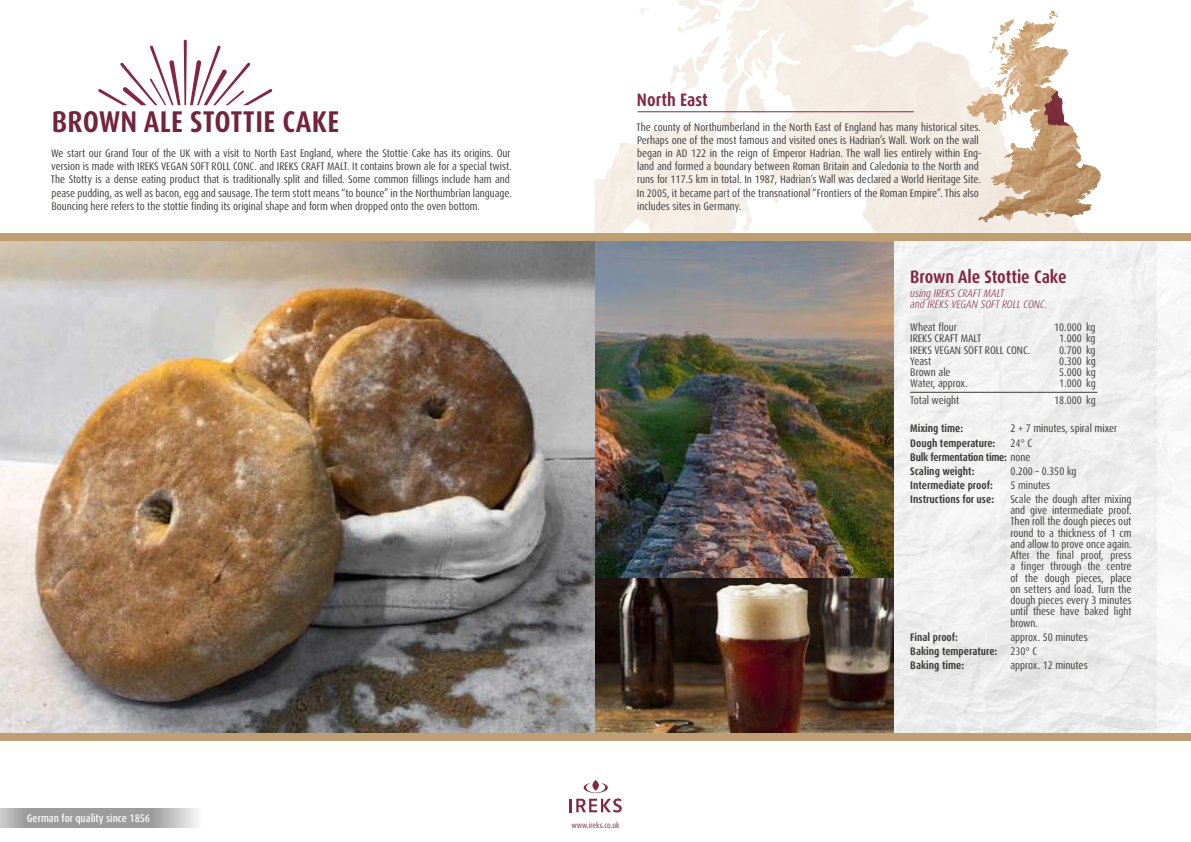
<style>
.page{position:relative;width:1191px;height:842px;background:#fff}
.page>*{position:absolute;margin:0;border:0;box-sizing:border-box;transform-origin:0 0}
.t1{font:700 condensed 30px "Dax Pro";letter-spacing:.01em;color:#70253d}
.t2{font:700 condensed 18px "Dax Pro";color:#822844}
.t3{font:condensed 11px/11.3px "Dax Pro";color:#3c3c3b}
.t4{font:700 condensed 11px/14.1px "Dax Pro";color:#3c3c3b}
.t5{font:italic 300 condensed 11px/11.3px "Dax Pro";color:#822844}
.t6{font:700 condensed 11px/14.1px "Dax Pro";letter-spacing:-.02em;color:#3c3c3b}
.t7{font:500 condensed 11px "Dax Pro";color:#fff}
.t8{font:condensed 8px "Dax Pro";color:#822943}
.s1{font-weight:400}
</style>
<div class="page">
<img style="left:0;top:241px;width:595px;height:492px">
<div style="left:0;top:234px;width:604px;height:7px;background:#be9f74"></div>
<svg style="left:98px;top:40px;width:174px;height:65px"></svg>
<div style="left:0;top:733px;width:604px;height:8px;background:#be9f74"></div>
<svg style="left:0;top:809px;width:198px;height:19px;background:#aaa9a9"></svg>
<svg style="left:570px;top:780px;width:52px;height:32px"></svg>
<img style="left:893px;top:241px;width:298px;height:492px">
<svg style="left:769px;top:0;width:379px;height:234px;fill:#f6eee6"></svg>
<svg style="left:637px;top:0;width:132px;height:234px"></svg>
<img style="left:595px;top:123px;width:147px;height:111px">
<hr style="left:638px;top:111px;width:275px;height:1px;background:#822844">
<img style="left:595px;top:241px;width:298px;height:492px">
<hr style="left:910px;top:392px;width:187px;height:1px;background:#3c3c3b">
<svg style="left:966px;top:11px;width:134px;height:212px"></svg>
<img style="left:1043px;top:90px;width:29px;height:36px">
<div style="left:595px;top:733px;width:596px;height:8px;background:#be9f74"></div>
<div style="left:595px;top:234px;width:596px;height:7px;background:#be9f74"></div>
<h1 class="t1" style="left:52px;top:103px;width:289px">BROWN ALE STOTTIE CAKE</h1>
<p class="t3" style="left:51px;top:147px;width:462px;line-height:13.2px">We start our Grand Tour of the UK with a visit to North East England, where the Stottie Cake has its origins. Our version is made with IREKS VEGAN SOFT ROLL CONC. and IREKS CRAFT MALT. It contains brown ale for a special twist.<br>The Stotty is a dense eating product that is traditionally split and filled. Some common fillings include ham and pease pudding, as well as bacon, egg and sausage. The term stott means “to bounce” in the Northumbrian language.<br>Bouncing here refers to the stottie finding its original shape and form when dropped onto the oven bottom.</p>
<p class="t7" style="left:27px;top:811px;width:125px">German for quality since 1856</p>
<h2 class="t2" style="left:637px;top:88px;width:72px">North East</h2>
<p class="t3" style="left:636px;top:120px;width:346px;line-height:13.2px">The county of Northumberland in the North East of England has many historical sites.<br>Perhaps one of the most famous and visited ones is Hadrian’s Wall. Work on the wall began in AD 122 in the reign of Emperor Hadrian. The wall lies entirely within Eng&shy;land and formed a boundary between Roman Britain and Caledonia to the North and runs for 117.5 km in total. In 1987, Hadrian’s Wall was declared a World Heritage Site.<br>In 2005, it became part of the transnational “Frontiers of the Roman Empire”. This also includes sites in Germany.</p>
<h2 class="t2" style="left:910px;top:265px;width:158px">Brown Ale Stottie Cake</h2>
<p class="t5" style="left:910px;top:288px;width:138px">using IREKS CRAFT MALT<br>and IREKS VEGAN SOFT ROLL CONC.</p>
<p class="t3" style="left:910px;top:322px;width:48px">Wheat flour</p>
<p class="t3" style="left:1054px;top:322px;width:43px">10.000 kg</p>
<p class="t3" style="left:910px;top:333px;width:73px">IREKS CRAFT MALT</p>
<p class="t3" style="left:1059px;top:333px;width:38px">1.000 kg</p>
<p class="t3" style="left:910px;top:344px;width:122px">IREKS VEGAN SOFT ROLL CONC.</p>
<p class="t3" style="left:1059px;top:344px;width:38px">0.700 kg</p>
<p class="t3" style="left:910px;top:355px;width:23px">Yeast</p>
<p class="t3" style="left:1059px;top:355px;width:38px">0.300 kg</p>
<p class="t3" style="left:910px;top:367px;width:42px">Brown ale</p>
<p class="t3" style="left:1059px;top:367px;width:38px">5.000 kg</p>
<p class="t3" style="left:910px;top:378px;width:59px">Water, approx.</p>
<p class="t3" style="left:1059px;top:378px;width:38px">1.000 kg</p>
<p class="t3" style="left:910px;top:395px;width:50px">Total weight</p>
<p class="t3" style="left:1054px;top:395px;width:43px">18.000 kg</p>
<p class="t4" style="left:910px;top:422px;width:54px">Mixing time:</p>
<p class="t3" style="left:1010px;top:423px;width:108px">2 + 7 minutes, spiral mixer</p>
<p class="t4" style="left:910px;top:436px;width:87px">Dough temperature:</p>
<p class="t6" style="left:910px;top:436px;width:123px;text-indent:100px"><span class="s1">24° C<br></span>Bulk fermentation time: <span class="s1">none<br></span>Scaling weight:</p>
<p class="t3" style="left:1010px;top:465px;width:68px">0.200 – 0.350 kg</p>
<p class="t4" style="left:910px;top:478px;width:84px">Intermediate proof:</p>
<p class="t3" style="left:1010px;top:479px;width:41px">5 minutes</p>
<p class="t4" style="left:910px;top:492px;width:85px">Instructions for use:</p>
<p class="t3" style="left:1010px;top:493px;width:123px;text-align:justify">Scale the dough after mixing and give intermediate proof.<br>Then roll the dough pieces out round to a thickness of 1 cm and allow to prove once again.<br>After the final proof, press a finger through the centre of the dough pieces, place on setters and load. Turn the dough pieces every 3 minutes until these have baked light brown.</p>
<p class="t4" style="left:910px;top:630px;width:49px">Final proof:</p>
<p class="t4" style="left:910px;top:630px;width:179px;text-indent:100px"><span class="s1">approx. 50 minutes<br></span>Baking temperature: <span class="s1">230° C<br></span>Baking time:</p>
<p class="t3" style="left:1010px;top:659px;width:79px">approx. 12 minutes</p>
<p class="t8" style="left:571px;top:820px;width:49px">www.ireks.co.uk</p>
</div>
